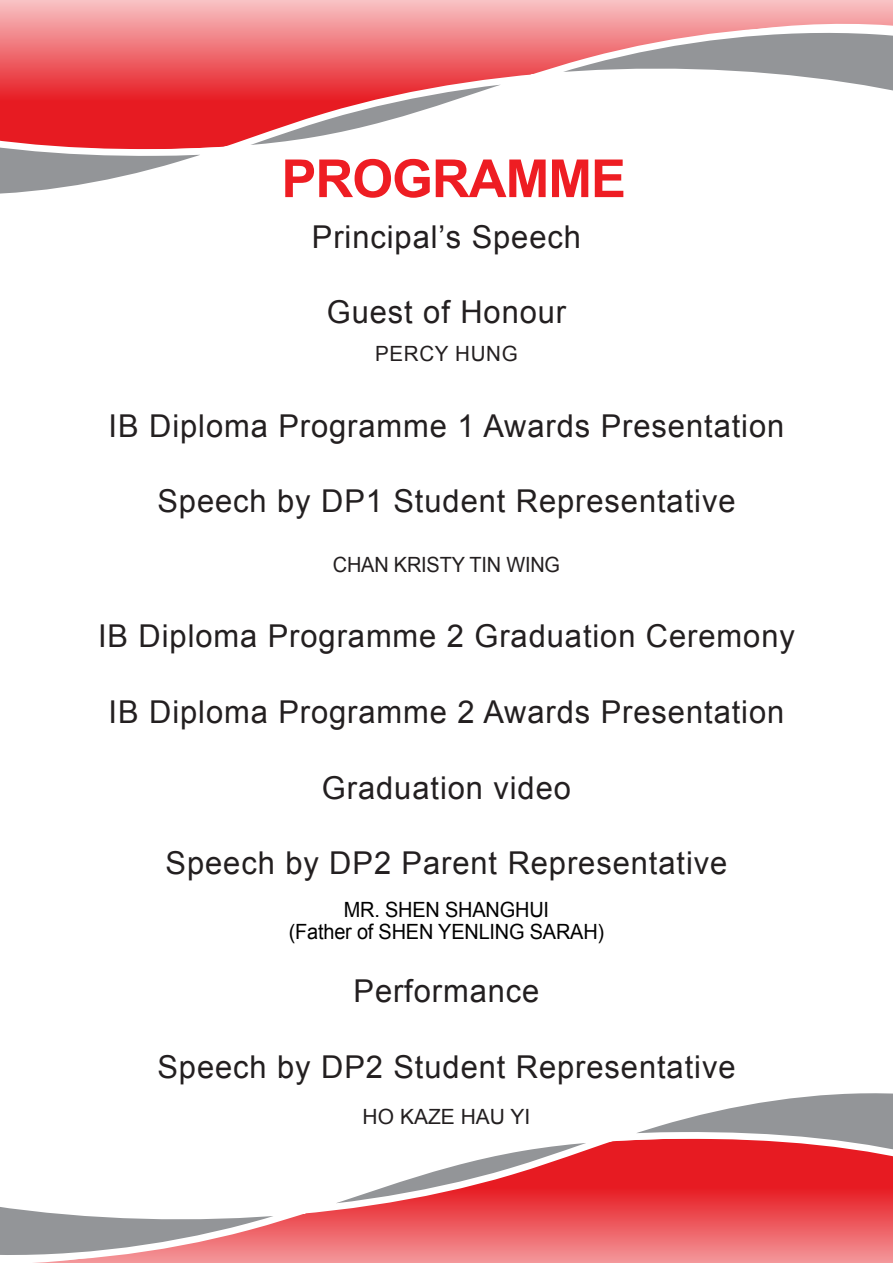
<style>
.page{position:relative;width:893px;height:1263px;background:#fff}
.page>*{position:absolute;margin:0;border:0;box-sizing:border-box;transform-origin:0 0}
.t1{font:700 52.5px "Arial";letter-spacing:-.02em;color:#ee1d23}
.t2{font:31.5px "Arial";letter-spacing:.03em;color:#231f20}
.t3{font:21px "Arial";letter-spacing:-.01em;color:#000;scale:.95 1}
.t4{font:21px "Arial";color:#231f20;scale:.95 1}
.t5{font:21px "Arial";color:#231f20}
.t6{font:21px "Arial";letter-spacing:.03em;color:#231f20}
</style>
<div class="page">
<svg style="left:0;top:0;width:893px;height:15px;background:#f7b7b9"></svg>
<div style="left:0;top:15px;width:893px;height:6px;background:#f5a6a9"></div>
<svg style="left:0;top:21px;width:893px;height:173px"></svg>
<svg style="left:0;top:1093px;width:893px;height:170px"></svg>
<p class="t1" style="left:281px;top:144px;width:346px">PROGRAMME</p>
<p class="t2" style="left:312px;top:216px;width:271px">Principal’s Speech</p>
<p class="t2" style="left:327px;top:292px;width:241px">Guest of Honour</p>
<p class="t6" style="left:375px;top:340px;width:144px">PERCY HUNG</p>
<p class="t2" style="left:109px;top:405px;width:677px">IB Diploma Programme 1 Awards Presentation</p>
<p class="t2" style="left:157px;top:481px;width:580px">Speech by DP1 Student Representative</p>
<p class="t4" style="left:333px;top:551px;width:241px">CHAN KRISTY TIN WING</p>
<p class="t2" style="left:98px;top:616px;width:698px">IB Diploma Programme 2 Graduation Ceremony</p>
<p class="t2" style="left:109px;top:691px;width:677px">IB Diploma Programme 2 Awards Presentation</p>
<p class="t2" style="left:322px;top:767px;width:250px">Graduation video</p>
<p class="t2" style="left:166px;top:842px;width:563px">Speech by DP2 Parent Representative</p>
<p class="t3" style="left:344px;top:896px;width:217px">MR. SHEN SHANGHUI</p>
<p class="t3" style="left:289px;top:918px;width:333px">(Father of SHEN YENLING SARAH)</p>
<p class="t2" style="left:353px;top:970px;width:187px">Performance</p>
<p class="t2" style="left:157px;top:1046px;width:580px">Speech by DP2 Student Representative</p>
<p class="t5" style="left:363px;top:1103px;width:169px">HO KAZE HAU YI</p>
</div>
